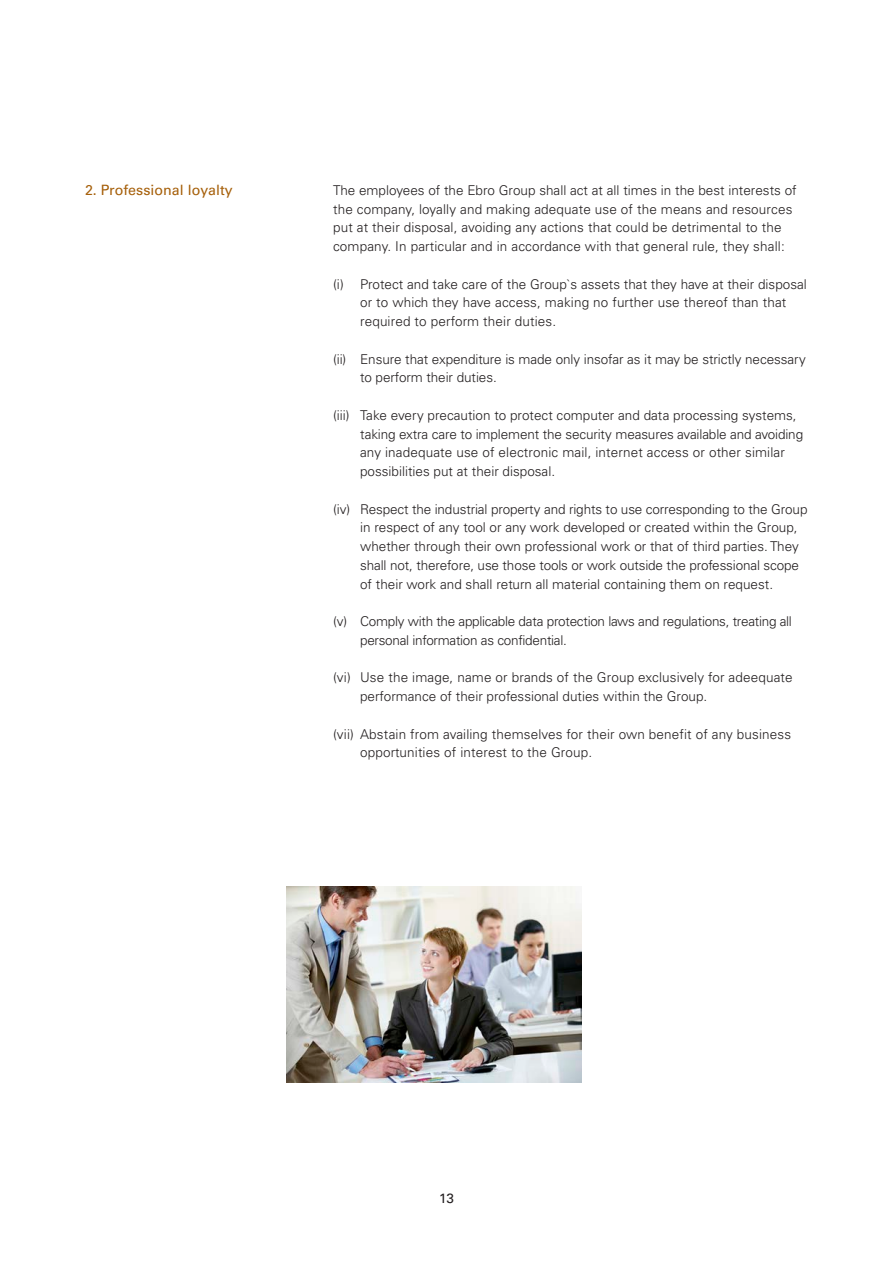
<style>
.page{position:relative;width:893px;height:1263px;background:#fff}
.page>*{position:absolute;margin:0;border:0;box-sizing:border-box;transform-origin:0 0}
._00_ladillo{font:14.25px "Univers LT Std";color:#a6600b}
._01_texto_seguido{font:300 13.5px/18.8px "Univers LT Std";color:#231f20}
._01_texto_seguido-2{font:300 13.5px/18.8px "Univers LT Std";letter-spacing:-.02em;color:#231f20}
.t1{font:13.5px "Univers LT Std";color:#231f20}
</style>
<div class="page">
<img style="left:287px;top:887px;width:294px;height:196px">
<p class="_00_ladillo" style="left:85px;top:181px;width:149px">2. Professional loyalty</p>
<p class="_01_texto_seguido" style="left:333px;top:181px;width:465px">The employees of the Ebro Group shall act at all times in the best interests of the company, loyally and making adequate use of the means and resources put at their disposal, avoiding any actions that could be detrimental to the company. In particular and in accordance with that general rule, they shall:</p>
<p class="_01_texto_seguido" style="left:360px;top:274px;width:448px;text-indent:-27px">(i) Protect and take care of the Group`s assets that they have at their disposal or to which they have access, making no further use thereof than that required to perform their duties.</p>
<p class="_01_texto_seguido" style="left:360px;top:349px;width:447px;text-indent:-27px">(ii) Ensure that expenditure is made only insofar as it may be strictly necessary to perform their duties.</p>
<p class="_01_texto_seguido" style="left:360px;top:406px;width:445px;text-indent:-27px">(iii) Take every precaution to protect computer and data processing systems, taking extra care to implement the security measures available and avoiding any inadequate use of electronic mail, internet access or other similar possibilities put at their disposal.</p>
<p class="_01_texto_seguido" style="left:360px;top:499px;width:449px;text-indent:-27px">(iv) Respect the industrial property and rights to use corresponding to the Group in respect of any tool or any work developed or created within the Group, whether through their own professional work or that of third parties. They shall not, therefore, use those tools or work outside the professional scope of their work and shall return all material containing them on request.</p>
<p class="_01_texto_seguido-2" style="left:360px;top:612px;width:433px;text-indent:-27px">(v) Comply with the applicable data protection laws and regulations, treating all personal information as confidential.</p>
<p class="_01_texto_seguido" style="left:360px;top:668px;width:434px;text-indent:-27px">(vi) Use the image, name or brands of the Group exclusively for adeequate performance of their professional duties within the Group.</p>
<p class="_01_texto_seguido" style="left:360px;top:724px;width:433px;text-indent:-27px">(vii) Abstain from availing themselves for their own benefit of any business opportunities of interest to the Group.</p>
<p class="t1" style="left:439px;top:1190px;width:16px">13</p>
</div>
